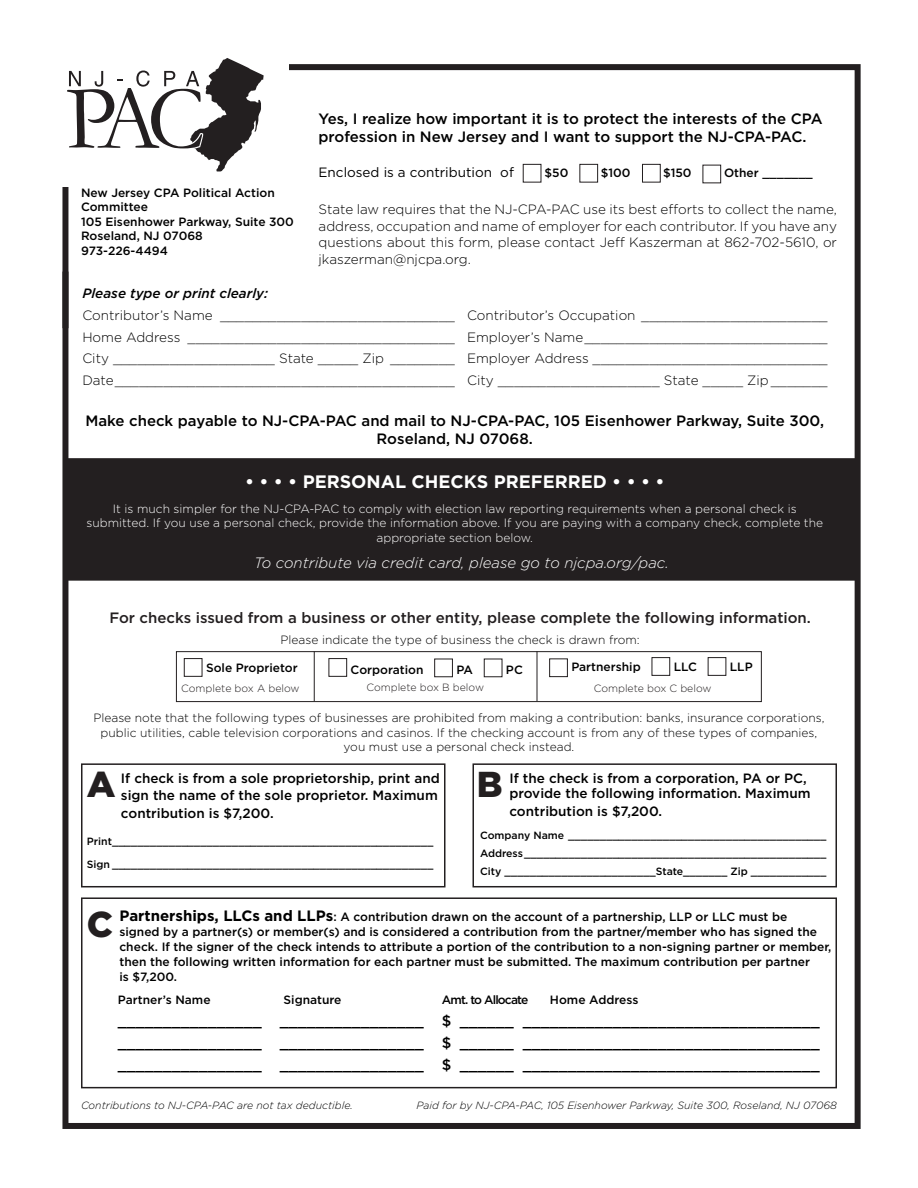
<style>
.page{position:relative;width:918px;height:1188px;background:#fff}
.page>*{position:absolute;margin:0;border:0;box-sizing:border-box;transform-origin:0 0}
.t1{font:900 36px "Gotham";color:#231f20}
.t2{font:700 18px "Gotham";color:#fff}
.Body_Text_3{font:500 15px/18px "Gotham";color:#000}
.t3{font:500 15px "Gotham";color:#231f20}
.t4{font:italic 300 15px "Gotham";color:#fff}
.Body_Text{font:300 13.5px/16.5px "Gotham";color:#000;text-align:justify}
.Body_Text-2{font:500 13.5px/16.2px "Gotham";color:#000}
.Body_Text_3-2{font:13.5px "Gotham";color:#000}
.t5{font:italic 500 13.5px "Gotham";color:#000}
.Body_Text-3{font:500 12px/15px "Gotham";color:#000}
.Body_Text_2{font:300 12px/14.4px "Gotham";color:#000;text-align:center}
.t6{font:300 12px/14.4px "Gotham";color:#fff;text-align:center}
.Body_Text_3-3{font:500 12px "Gotham";color:#000}
.Body_Text-4{font:500 12px "Gotham";letter-spacing:-.07em;color:#000}
.Body_Text-5{font:500 10.5px "Gotham";color:#000}
.t7{font:italic 300 10.5px "Gotham";color:#000}
.t8{font:300 10.5px "Gotham";color:#231f20}
.s1{font-weight:700;font-size:15px}
</style>
<div class="page">
<div style="left:67px;top:459px;width:788px;height:84px;background:#231f20"></div>
<div style="left:66px;top:458px;width:790px;height:85px;border:2px solid #231f20"></div>
<div style="left:62px;top:64px;width:799px;height:1065px;border:6px solid #231f20"></div>
<div style="left:81px;top:763px;width:365px;height:124px;border:2px solid #231f20"></div>
<div style="left:472px;top:763px;width:365px;height:124px;border:2px solid #231f20"></div>
<div style="left:81px;top:897px;width:756px;height:191px;border:2px solid #231f20"></div>
<div style="left:62px;top:272px;width:6px;height:56px;background:#231f20"></div>
<div style="left:48px;top:57px;width:241px;height:130px;background:#fff"></div>
<div style="left:176px;top:651px;width:586px;height:51px;border:1px solid #231f20"></div>
<hr style="left:314px;top:651px;width:1px;height:50px;background:#231f20">
<hr style="left:537px;top:651px;width:1px;height:50px;background:#231f20">
<div style="left:642px;top:164px;width:19px;height:19px;border:1px solid #231f20"></div>
<div style="left:579px;top:164px;width:19px;height:19px;border:1px solid #231f20"></div>
<div style="left:523px;top:164px;width:18px;height:19px;border:1px solid #231f20"></div>
<div style="left:68px;top:540px;width:788px;height:40px;background:#231f20"></div>
<div style="left:68px;top:539px;width:789px;height:42px;border:2px solid #231f20"></div>
<div style="left:549px;top:658px;width:19px;height:19px;border:1px solid #231f20"></div>
<div style="left:652px;top:657px;width:18px;height:19px;border:1px solid #231f20"></div>
<div style="left:708px;top:657px;width:18px;height:19px;border:1px solid #231f20"></div>
<div style="left:703px;top:165px;width:18px;height:18px;border:1px solid #231f20"></div>
<div style="left:184px;top:658px;width:18px;height:19px;border:1px solid #231f20"></div>
<div style="left:329px;top:658px;width:18px;height:19px;border:1px solid #231f20"></div>
<div style="left:434px;top:659px;width:19px;height:18px;border:1px solid #231f20"></div>
<div style="left:484px;top:659px;width:18px;height:18px;border:1px solid #231f20"></div>
<svg style="left:67px;top:58px;width:197px;height:113px"></svg>
<p class="Body_Text-3" style="left:81px;top:185px;width:214px;line-height:14.4px">New Jersey CPA Political Action<br>Committee<br>105 Eisenhower Parkway, Suite 300</p>
<p class="Body_Text-3" style="left:81px;top:228px;width:123px">Roseland, NJ 07068</p>
<p class="Body_Text-3" style="left:81px;top:243px;width:88px">973-226-4494</p>
<p class="Body_Text_3" style="left:319px;top:110px;width:506px">Yes, I realize how important it is to protect the interests of the CPA profession in New Jersey and I want to support the NJ-CPA-PAC.</p>
<p class="Body_Text_3-2" style="left:319px;top:164px;width:197px">Enclosed is a contribution of</p>
<p class="Body_Text_3-3" style="left:545px;top:165px;width:25px">$50</p>
<p class="Body_Text_3-3" style="left:601px;top:165px;width:31px">$100</p>
<p class="Body_Text_3-3" style="left:663px;top:165px;width:30px">$150</p>
<p class="Body_Text_3-3" style="left:724px;top:165px;width:90px">Other _______</p>
<p class="Body_Text" style="left:319px;top:201px;width:520px">State law requires that the NJ-CPA-PAC use its best efforts to collect the name, address, occupation and name of employer for each contributor. If you have any questions about this form, please contact Jeff Kaszerman at 862-702-5610, or jkaszerman@njcpa.org.</p>
<p class="t5" style="left:82px;top:285px;width:187px">Please type or print clearly:</p>
<p class="Body_Text" style="left:82px;top:307px;width:747px">Contributor’s Name _____________________________ Contributor’s Occupation _______________________</p>
<p class="Body_Text" style="left:82px;top:328px;width:747px">Home Address _________________________________ Employer’s Name______________________________</p>
<p class="Body_Text" style="left:82px;top:350px;width:747px">City ____________________ State _____ Zip ________ Employer Address _____________________________</p>
<p class="Body_Text" style="left:82px;top:371px;width:747px">Date__________________________________________ City ____________________ State _____ Zip_______</p>
<p class="Body_Text_3" style="left:85px;top:412px;width:740px;text-align:center">Make check payable to NJ-CPA-PAC and mail to NJ-CPA-PAC, 105 Eisenhower Parkway, Suite 300,<br>Roseland, NJ 07068.</p>
<p class="t2" style="left:245px;top:469px;width:421px">• • • • PERSONAL CHECKS PREFERRED • • • •</p>
<p class="t6" style="left:86px;top:501px;width:738px">It is much simpler for the NJ-CPA-PAC to comply with election law reporting requirements when a personal check is submitted. If you use a personal check, provide the information above. If you are paying with a company check, complete the appropriate section below.</p>
<p class="t4" style="left:254px;top:553px;width:416px">To contribute via credit card, please go to njcpa.org/pac.</p>
<p class="t3" style="left:109px;top:608px;width:703px">For checks issued from a business or other entity, please complete the following information.</p>
<p class="Body_Text_2" style="left:281px;top:632px;width:361px">Please indicate the type of business the check is drawn from:</p>
<p class="Body_Text-3" style="left:571px;top:659px;width:71px">Partnership</p>
<p class="Body_Text-3" style="left:674px;top:659px;width:25px">LLC</p>
<p class="Body_Text-3" style="left:730px;top:659px;width:24px">LLP</p>
<p class="Body_Text-3" style="left:206px;top:660px;width:93px">Sole Proprietor</p>
<p class="Body_Text-3" style="left:351px;top:662px;width:74px">Corporation</p>
<p class="Body_Text-3" style="left:456px;top:662px;width:18px">PA</p>
<p class="Body_Text-3" style="left:506px;top:662px;width:18px">PC</p>
<p class="t8" style="left:181px;top:682px;width:120px">Complete box A below</p>
<p class="t8" style="left:366px;top:681px;width:119px">Complete box B below</p>
<p class="t8" style="left:594px;top:682px;width:119px">Complete box C below</p>
<p class="Body_Text_2" style="left:93px;top:711px;width:733px">Please note that the following types of businesses are prohibited from making a contribution: banks, insurance corporations, public utilities, cable television corporations and casinos. If the checking account is from any of these types of companies, you must use a personal check instead.</p>
<p class="t1" style="left:87px;top:760px;width:30px">A</p>
<p class="t1" style="left:477px;top:760px;width:27px">B</p>
<p class="Body_Text-2" style="left:121px;top:770px;width:320px">If check is from a sole proprietorship, print and sign the name of the sole proprietor. Maximum</p>
<p class="Body_Text-2" style="left:121px;top:805px;width:154px">contribution is $7,200.</p>
<p class="Body_Text-2" style="left:509px;top:771px;width:303px;line-height:15px">If the check is from a corporation, PA or PC, provide the following information. Maximum</p>
<p class="Body_Text-2" style="left:509px;top:803px;width:154px">contribution is $7,200.</p>
<p class="Body_Text-5" style="left:87px;top:834px;width:348px">Print___________________________________________________</p>
<p class="Body_Text-5" style="left:87px;top:858px;width:348px">Sign ___________________________________________________</p>
<p class="Body_Text-5" style="left:480px;top:828px;width:348px">Company Name _________________________________________</p>
<p class="Body_Text-5" style="left:480px;top:846px;width:348px">Address________________________________________________</p>
<p class="Body_Text-5" style="left:480px;top:864px;width:348px">City ________________________State_______ Zip ____________</p>
<p class="Body_Text-3" style="left:119px;top:909px;width:714px"><span class="s1">Partnerships, LLCs and LLPs</span>: A contribution drawn on the account of a partnership, LLP or LLC must be<br>signed by a partner(s) or member(s) and is considered a contribution from the partner/member who has signed the check. If the signer of the check intends to attribute a portion of the contribution to a non-signing partner or member, then the following written information for each partner must be submitted. The maximum contribution per partner<br>is $7,200.</p>
<p class="t1" style="left:87px;top:900px;width:28px">C</p>
<p class="Body_Text-3" style="left:118px;top:992px;width:94px">Partner’s Name</p>
<p class="Body_Text-3" style="left:284px;top:992px;width:59px">Signature</p>
<p class="Body_Text-4" style="left:442px;top:992px;width:88px">Amt. to Allocate</p>
<p class="Body_Text-3" style="left:550px;top:992px;width:90px">Home Address</p>
<p class="Body_Text_3" style="left:118px;top:1012px;width:703px">________________ ________________ $ ______ _________________________________</p>
<p class="Body_Text_3" style="left:118px;top:1033px;width:703px">________________ ________________ $ ______ _________________________________</p>
<p class="Body_Text_3" style="left:118px;top:1055px;width:703px">________________ ________________ $ ______ _________________________________</p>
<p class="t7" style="left:81px;top:1098px;width:273px">Contributions to NJ-CPA-PAC are not tax deductible.</p>
<p class="t7" style="left:417px;top:1098px;width:422px">Paid for by NJ-CPA-PAC, 105 Eisenhower Parkway, Suite 300, Roseland, NJ 07068</p>
</div>
